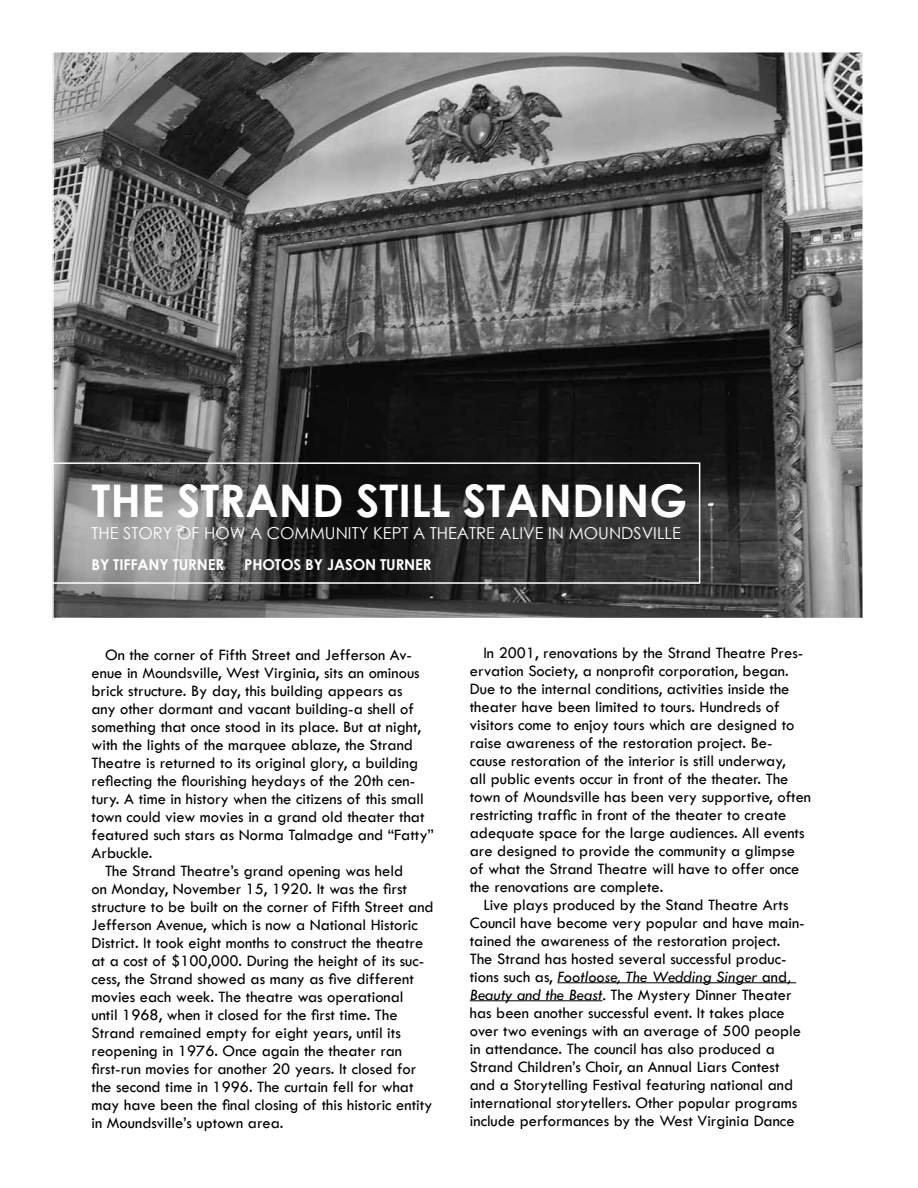
<style>
.page{position:relative;width:918px;height:1188px;background:#fff}
.page>*{position:absolute;margin:0;border:0;box-sizing:border-box;transform-origin:0 0}
.t1{font:700 45px "Century Gothic";color:#fff}
.t2{font:16.5px/18px "Tw Cen";color:#000}
.t3{font:16.5px "Century Gothic";color:#fff}
.t4{font:700 15px "Century Gothic";letter-spacing:-.01em;color:#fff}
.s1{font-style:italic}
</style>
<div class="page">
<hr style="left:557px;top:982px;width:239px;height:1px;background:#000">
<hr style="left:470px;top:1000px;width:132px;height:1px;background:#000">
<img style="left:55px;top:54px;width:806px;height:562px">
<div style="left:49px;top:462px;width:651px;height:122px;border:2px solid #fff"></div>
<h1 class="t1" style="left:92px;top:467px;width:597px">THE STRAND STILL STANDING</h1>
<p class="t3" style="left:92px;top:522px;width:591px">THE STORY OF HOW A COMMUNITY KEPT A THEATRE ALIVE IN MOUNDSVILLE</p>
<p class="t4" style="left:92px;top:553px;width:134px">BY TIFFANY TURNER</p>
<p class="t4" style="left:244px;top:553px;width:189px">PHOTOS BY JASON TURNER</p>
<p class="t2" style="left:105px;top:645px;width:309px">On the corner of Fifth Street and Jefferson Av-</p>
<p class="t2" style="left:92px;top:663px;width:330px">enue in Moundsville, West Virginia, sits an ominous</p>
<p class="t2" style="left:92px;top:681px;width:313px">brick structure. By day, this building appears as</p>
<p class="t2" style="left:92px;top:699px;width:324px">any other dormant and vacant building-a shell of</p>
<p class="t2" style="left:92px;top:717px;width:331px">something that once stood in its place. But at night,</p>
<p class="t2" style="left:92px;top:735px;width:323px">with the lights of the marquee ablaze, the Strand</p>
<p class="t2" style="left:92px;top:753px;width:328px">Theatre is returned to its original glory, a building</p>
<p class="t2" style="left:92px;top:771px;width:325px">reflecting the flourishing heydays of the 20th cen-</p>
<p class="t2" style="left:92px;top:789px;width:334px">tury. A time in history when the citizens of this small</p>
<p class="t2" style="left:92px;top:807px;width:334px">town could view movies in a grand old theater that</p>
<p class="t2" style="left:92px;top:825px;width:344px">featured such stars as Norma Talmadge and “Fatty”</p>
<p class="t2" style="left:92px;top:843px;width:63px">Arbuckle.</p>
<p class="t2" style="left:105px;top:861px;width:300px">The Strand Theatre’s grand opening was held</p>
<p class="t2" style="left:92px;top:879px;width:317px">on Monday, November 15, 1920. It was the first</p>
<p class="t2" style="left:92px;top:897px;width:344px">structure to be built on the corner of Fifth Street and</p>
<p class="t2" style="left:92px;top:915px;width:328px">Jefferson Avenue, which is now a National Historic</p>
<p class="t2" style="left:92px;top:933px;width:333px">District. It took eight months to construct the theatre</p>
<p class="t2" style="left:92px;top:951px;width:334px">at a cost of $100,000. During the height of its suc-</p>
<p class="t2" style="left:92px;top:969px;width:324px">cess, the Strand showed as many as five different</p>
<p class="t2" style="left:92px;top:987px;width:314px">movies each week. The theatre was operational</p>
<p class="t2" style="left:92px;top:1005px;width:308px">until 1968, when it closed for the first time. The</p>
<p class="t2" style="left:92px;top:1023px;width:311px">Strand remained empty for eight years, until its</p>
<p class="t2" style="left:92px;top:1041px;width:312px">reopening in 1976. Once again the theater ran</p>
<p class="t2" style="left:92px;top:1059px;width:326px">first-run movies for another 20 years. It closed for</p>
<p class="t2" style="left:92px;top:1077px;width:324px">the second time in 1996. The curtain fell for what</p>
<p class="t2" style="left:92px;top:1095px;width:342px">may have been the final closing of this historic entity</p>
<p class="t2" style="left:92px;top:1113px;width:194px">in Moundsville’s uptown area.</p>
<p class="t2" style="left:470px;top:643px;width:343px;text-indent:13px">In 2001, renovations by the Strand Theatre Pres&shy;ervation Society, a nonprofit corporation, began.<br>Due to the internal conditions, activities inside the theater have been limited to tours. Hundreds of visitors come to enjoy tours which are designed to raise awareness of the restoration project. Be&shy;cause restoration of the interior is still underway,<br>all public events occur in front of the theater. The town of Moundsville has been very supportive, often restricting traffic in front of the theater to create adequate space for the large audiences. All events are designed to provide the community a glimpse of what the Strand Theatre will have to offer once the renovations are complete.</p>
<p class="t2" style="left:470px;top:895px;width:336px;text-indent:13px">Live plays produced by the Stand Theatre Arts Council have become very popular and have main&shy;tained the awareness of the restoration project.<br>The Strand has hosted several successful produc&shy;tions such as, <span class="s1">Footloose, The Wedding Singer</span> and<span class="s1">, Beauty and the Beast.</span> The Mystery Dinner Theater has been another successful event. It takes place over two evenings with an average of 500 people in attendance. The council has also produced a Strand Children’s Choir, an Annual Liars Contest and a Storytelling Festival featuring national and international storytellers. Other popular programs include performances by the West Virginia Dance</p>
</div>
